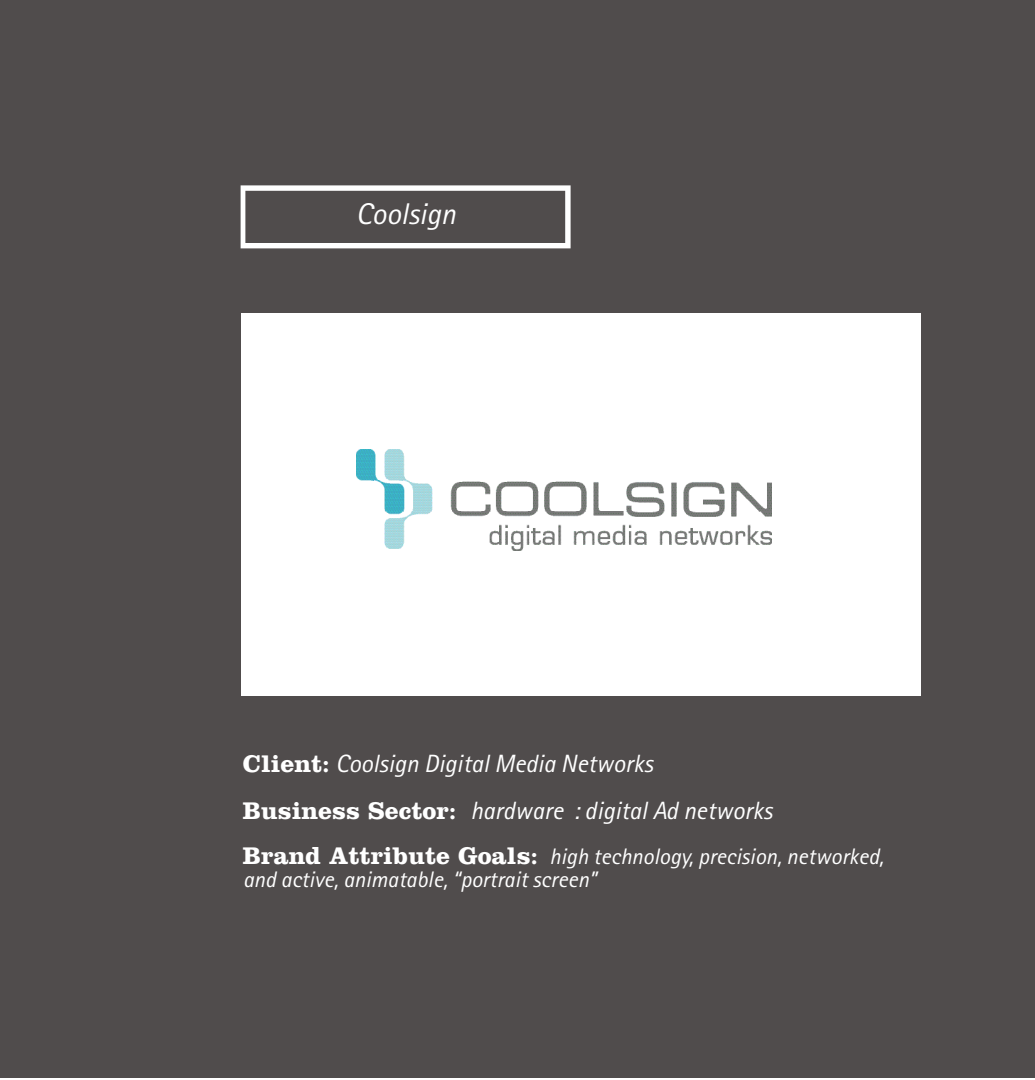
<style>
.page{position:relative;width:1035px;height:1080px;background:#fff}
.page>*{position:absolute;margin:0;border:0;box-sizing:border-box;transform-origin:0 0}
.t1{font:italic 30px "Rotis Sans Serif";color:#fff}
.t2{font:italic 25px/47.5px "Rotis Sans Serif";color:#fff}
.t3{font:italic 22.5px/22.8px "Rotis Sans Serif";color:#fff}
.s1{font-family:"Clarendon";font-weight:700;font-style:normal}
.s2{font-family:"Clarendon";font-weight:700;font-style:normal;font-size:25px}
</style>
<div class="page">
<div style="left:0;top:0;width:1035px;height:1078px;background:#504c4c"></div>
<svg style="left:241px;top:185px;width:330px;height:63px"></svg>
<div style="left:241px;top:313px;width:679px;height:382px;background:#fff"></div>
<img style="left:356px;top:450px;width:53px;height:31px">
<img style="left:377px;top:481px;width:395px;height:70px">
<h1 class="t1" style="left:356px;top:203px;width:101px">Coolsign</h1>
<p class="t2" style="left:243px;top:742px;width:531px"><span class="s1">Client:</span> Coolsign Digital Media Networks<br><span class="s1">Business Sector:</span> hardware : digital Ad networks</p>
<p class="t3" style="left:243px;top:847px;width:642px"><span class="s2">Brand Attribute Goals:</span> high technology, precision, networked, and active, animatable, “portrait screen”</p>
</div>
